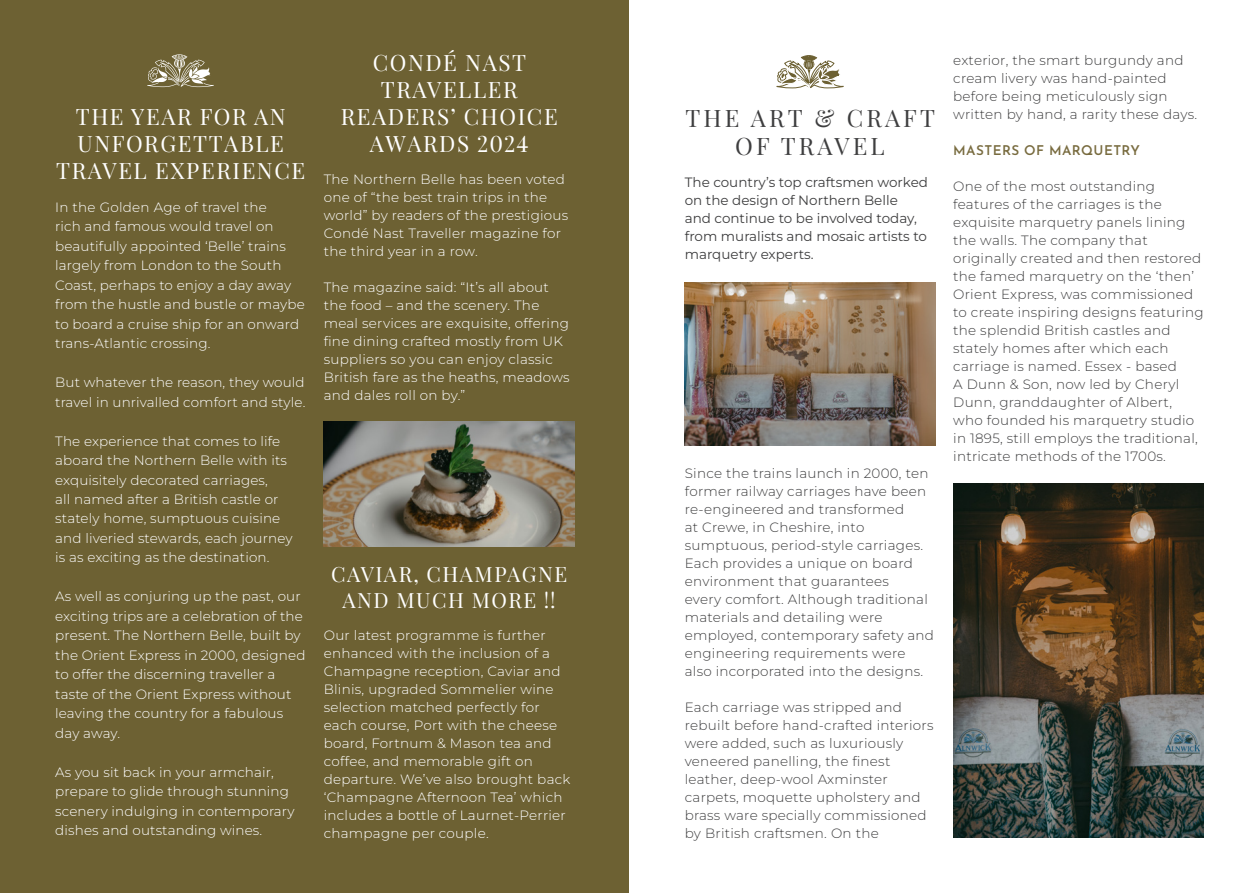
<style>
.page{position:relative;width:1259px;height:893px;background:#fff}
.page>*{position:absolute;margin:0;border:0;box-sizing:border-box;transform-origin:0 0}
.t1{font:24px/28.8px "Playfair Display";letter-spacing:.13em;color:#3e3e3f;text-align:center}
.t2{font:22.5px/27px "Playfair Display";letter-spacing:.07em;color:#fff;text-align:center}
.t3{font:21px/25.2px "Playfair Display";letter-spacing:.07em;color:#fff;text-align:center}
.t4{font:300 13.5px/19.5px "Montserrat";letter-spacing:.01em;color:#fff}
.t5{font:300 13.5px/18px "Montserrat";letter-spacing:.02em;color:#3e3e3f}
.t6{font:13.5px/18px "Montserrat";color:#3e3e3f}
.t7{font:600 13.5px "Josefin Sans";letter-spacing:.03em;color:#796c40}
</style>
<div class="page">
<div style="left:0;top:0;width:629px;height:893px;background:#6d6133"></div>
<img style="left:324px;top:421px;width:250px;height:126px">
<img style="left:685px;top:282px;width:250px;height:164px">
<img style="left:953px;top:483px;width:250px;height:355px">
<svg style="left:776px;top:55px;width:67px;height:33px"></svg>
<svg style="left:147px;top:54px;width:67px;height:33px"></svg>
<h2 class="t2" style="left:56px;top:102px;width:250px">THE YEAR FOR AN<br>UNFORGETTABLE<br>TRAVEL EXPERIENCE</h2>
<p class="t4" style="left:55px;top:197px;width:251px">In the Golden Age of travel the<br>rich and famous would travel on beautifully appointed ‘Belle’ trains largely from London to the South<br>Coast, perhaps to enjoy a day away from the hustle and bustle or maybe to board a cruise ship for an onward trans-Atlantic crossing.</p>
<p class="t4" style="left:55px;top:372px;width:252px">But whatever the reason, they would travel in unrivalled comfort and style.</p>
<p class="t4" style="left:55px;top:431px;width:239px">The experience that comes to life aboard the Northern Belle with its exquisitely decorated carriages,<br>all named after a British castle or stately home, sumptuous cuisine and liveried stewards, each journey is as exciting as the destination.</p>
<p class="t4" style="left:55px;top:587px;width:252px">As well as conjuring up the past, our exciting trips are a celebration of the present. The Northern Belle, built by the Orient Express in 2000, designed to offer the discerning traveller a taste of the Orient Express without leaving the country for a fabulous day away.</p>
<p class="t4" style="left:55px;top:762px;width:241px">As you sit back in your armchair, prepare to glide through stunning scenery indulging in contemporary dishes and outstanding wines.</p>
<h2 class="t2" style="left:341px;top:47px;width:218px">CONDÉ NAST<br>TRAVELLER<br>READERS’ CHOICE<br>AWARDS 2024</h2>
<p class="t4" style="left:324px;top:170px;width:246px;line-height:18px">The Northern Belle has been voted one of “the best train trips in the world” by readers of the prestigious<br>Condé Nast Traveller magazine for the third year in a row.</p>
<p class="t4" style="left:324px;top:278px;width:247px;line-height:18px">The magazine said: “It’s all about the food – and the scenery. The meal services are exquisite, offering fine dining crafted mostly from UK suppliers so you can enjoy classic<br>British fare as the heaths, meadows and dales roll on by.”</p>
<h3 class="t3" style="left:331px;top:560px;width:238px">CAVIAR, CHAMPAGNE<br>AND MUCH MORE !!</h3>
<p class="t4" style="left:324px;top:625px;width:248px;line-height:18px">Our latest programme is further enhanced with the inclusion of a<br>Champagne reception, Caviar and<br>Blinis, upgraded Sommelier wine selection matched perfectly for each course, Port with the cheese board, Fortnum &amp; Mason tea and coffee, and memorable gift on departure. We’ve also brought back ‘Champagne Afternoon Tea’ which includes a bottle of Laurnet-Perrier champagne per couple.</p>
<h1 class="t1" style="left:685px;top:101px;width:251px">THE ART &amp; CRAFT<br>OF TRAVEL</h1>
<p class="t6" style="left:685px;top:173px;width:245px">The country’s top craftsmen worked on the design of Northern Belle<br>and continue to be involved today, from muralists and mosaic artists to marquetry experts.</p>
<p class="t5" style="left:685px;top:463px;width:251px">Since the trains launch in 2000, ten former railway carriages have been re-engineered and transformed<br>at Crewe, in Cheshire, into sumptuous, period-style carriages.<br>Each provides a unique on board environment that guarantees<br>every comfort. Although traditional materials and detailing were employed, contemporary safety and engineering requirements were also incorporated into the designs.</p>
<p class="t5" style="left:685px;top:697px;width:250px">Each carriage was stripped and rebuilt before hand-crafted interiors were added, such as luxuriously veneered panelling, the finest leather, deep-wool Axminster carpets, moquette upholstery and brass ware specially commissioned by British craftsmen. On the</p>
<p class="t5" style="left:953px;top:51px;width:245px">exterior, the smart burgundy and cream livery was hand-painted before being meticulously sign written by hand, a rarity these days.</p>
<p class="t7" style="left:953px;top:138px;width:188px">MASTERS OF MARQUETRY</p>
<p class="t5" style="left:953px;top:176px;width:252px">One of the most outstanding features of the carriages is the exquisite marquetry panels lining the walls. The company that originally created and then restored the famed marquetry on the ‘then’<br>Orient Express, was commissioned to create inspiring designs featuring the splendid British castles and stately homes after which each carriage is named. Essex - based<br>A Dunn &amp; Son, now led by Cheryl<br>Dunn, granddaughter of Albert, who founded his marquetry studio in 1895, still employs the traditional, intricate methods of the 1700s.</p>
</div>
